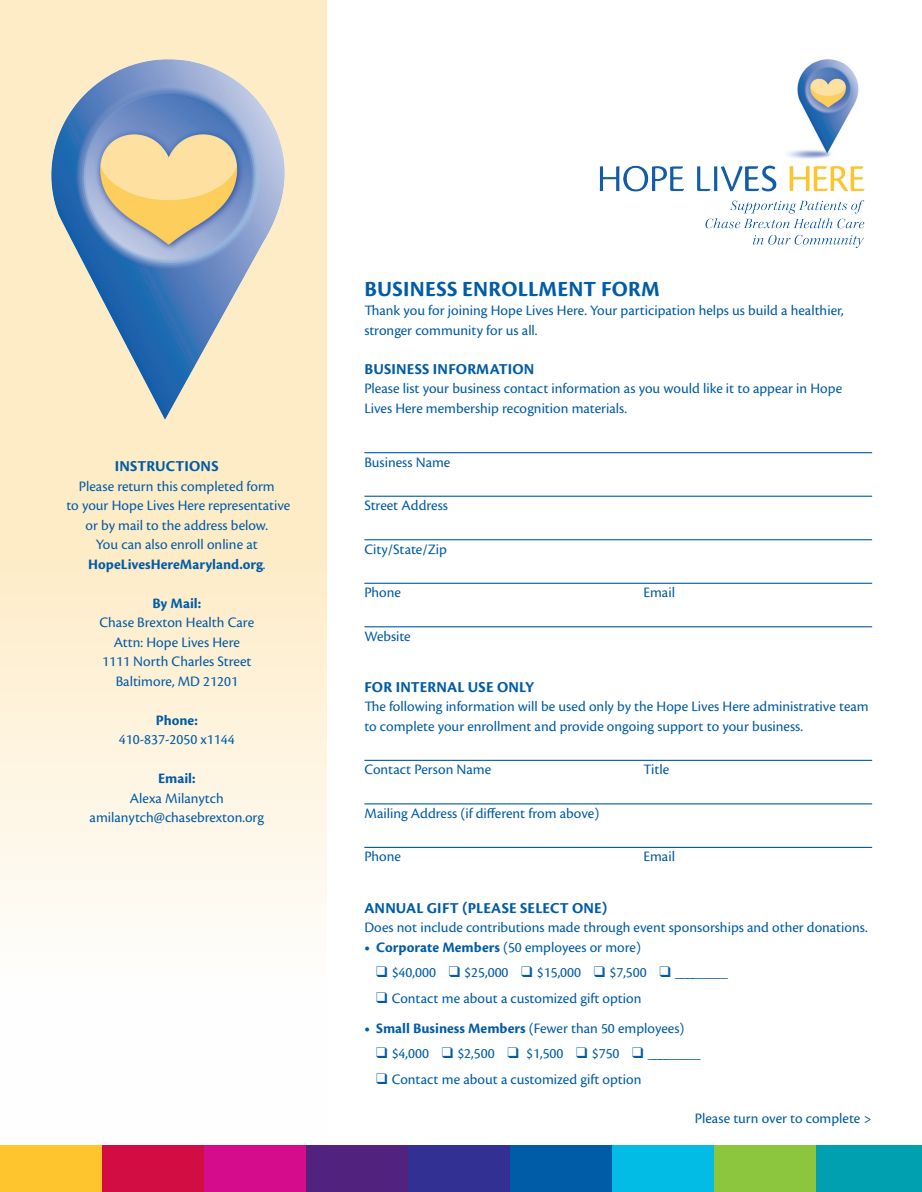
<style>
.page{position:relative;width:922px;height:1192px;background:#fff}
.page>*{position:absolute;margin:0;border:0;box-sizing:border-box;transform-origin:0 0}
.t1{font:700 22.5px "Cronos Pro";letter-spacing:.01em;color:#015ca7}
.t2{font:700 15.75px "Cronos Pro";letter-spacing:.01em;color:#015ca7}
.t3{font:15px/19.5px "Cronos Pro";color:#015ca7}
.t4{font:700 15px "Cronos Pro";color:#015ca7}
.s1{font-weight:700}
</style>
<div class="page">
<svg style="left:0;top:0;width:327px;height:920px;background:#fef0d3"></svg>
<img style="left:51px;top:58px;width:234px;height:363px">
<img style="left:599px;top:59px;width:266px;height:189px">
<hr style="left:364px;top:452px;width:508px;height:1px;background:#015ca7">
<hr style="left:364px;top:495px;width:508px;height:2px;background:#015ca7">
<hr style="left:364px;top:539px;width:508px;height:1px;background:#015ca7">
<hr style="left:364px;top:582px;width:508px;height:2px;background:#015ca7">
<hr style="left:364px;top:626px;width:508px;height:1px;background:#015ca7">
<hr style="left:364px;top:759px;width:508px;height:2px;background:#015ca7">
<hr style="left:364px;top:803px;width:508px;height:1px;background:#015ca7">
<hr style="left:364px;top:846px;width:508px;height:2px;background:#015ca7">
<div style="left:0;top:1144px;width:102px;height:47px;background:#fec52f"></div>
<div style="left:102px;top:1144px;width:102px;height:47px;background:#d20d44"></div>
<div style="left:204px;top:1144px;width:102px;height:47px;background:#d50d8c"></div>
<div style="left:306px;top:1144px;width:102px;height:47px;background:#52227f"></div>
<div style="left:408px;top:1144px;width:102px;height:47px;background:#323092"></div>
<div style="left:510px;top:1144px;width:102px;height:47px;background:#015ca7"></div>
<div style="left:612px;top:1144px;width:102px;height:47px;background:#02bce5"></div>
<div style="left:714px;top:1144px;width:102px;height:47px;background:#8bc63e"></div>
<div style="left:816px;top:1144px;width:106px;height:47px;background:#00a0b0"></div>
<p class="t2" style="left:115px;top:457px;width:105px">INSTRUCTIONS</p>
<p class="t3" style="left:66px;top:476px;width:225px;text-align:center">Please return this completed form<br>to your Hope Lives Here representative or by mail to the address below.<br>You can also enroll online at<br><span class="s1">HopeLivesHereMaryland.org</span>.</p>
<p class="t4" style="left:152px;top:594px;width:50px">By Mail:</p>
<p class="t3" style="left:99px;top:612px;width:156px;text-align:center">Chase Brexton Health Care<br>Attn: Hope Lives Here<br>1111 North Charles Street<br>Baltimore, MD 21201</p>
<p class="t4" style="left:156px;top:711px;width:43px">Phone:</p>
<p class="t3" style="left:119px;top:729px;width:117px">410-837-2050 x1144</p>
<p class="t4" style="left:158px;top:770px;width:39px">Email:</p>
<p class="t3" style="left:90px;top:788px;width:176px;text-align:center">Alexa Milanytch amilanytch@chasebrexton.org</p>
<h1 class="t1" style="left:364px;top:276px;width:297px">BUSINESS ENROLLMENT FORM</h1>
<p class="t3" style="left:364px;top:301px;width:481px">Thank you for joining Hope Lives Here. Your participation helps us build a healthier, stronger community for us all.</p>
<p class="t2" style="left:364px;top:360px;width:171px">BUSINESS INFORMATION</p>
<p class="t3" style="left:364px;top:379px;width:479px">Please list your business contact information as you would like it to appear in Hope<br>Lives Here membership recognition materials.</p>
<p class="t3" style="left:364px;top:452px;width:88px">Business Name</p>
<p class="t3" style="left:364px;top:496px;width:85px">Street Address</p>
<p class="t3" style="left:364px;top:539px;width:84px">City/State/Zip</p>
<p class="t3" style="left:364px;top:583px;width:38px">Phone</p>
<p class="t3" style="left:643px;top:583px;width:33px">Email</p>
<p class="t3" style="left:364px;top:626px;width:48px">Website</p>
<p class="t2" style="left:364px;top:678px;width:171px">FOR INTERNAL USE ONLY</p>
<p class="t3" style="left:364px;top:697px;width:506px">The following information will be used only by the Hope Lives Here administrative team to complete your enrollment and provide ongoing support to your business.</p>
<p class="t3" style="left:364px;top:760px;width:128px">Contact Person Name</p>
<p class="t3" style="left:643px;top:760px;width:27px">Title</p>
<p class="t3" style="left:364px;top:803px;width:236px">Mailing Address (if different from above)</p>
<p class="t3" style="left:364px;top:847px;width:38px">Phone</p>
<p class="t3" style="left:643px;top:847px;width:33px">Email</p>
<p class="t2" style="left:364px;top:898px;width:245px">ANNUAL GIFT (PLEASE SELECT ONE)</p>
<p class="t3" style="left:364px;top:917px;width:505px">Does not include contributions made through event sponsorships and other donations.</p>
<p class="t3" style="left:364px;top:937px;width:278px"><span class="s1">• Corporate Members</span> (50 employees or more)</p>
<p class="t3" style="left:376px;top:962px;width:353px">❑ $40,000 ❑ $25,000 ❑ $15,000 ❑ $7,500 ❑ ________</p>
<p class="t3" style="left:376px;top:988px;width:267px">❑ Contact me about a customized gift option</p>
<p class="t3" style="left:364px;top:1018px;width:322px"><span class="s1">• Small Business Members</span> (Fewer than 50 employees)</p>
<p class="t3" style="left:376px;top:1043px;width:326px">❑ $4,000 ❑ $2,500 ❑ $1,500 ❑ $750 ❑ ________</p>
<p class="t3" style="left:376px;top:1069px;width:267px">❑ Contact me about a customized gift option</p>
<p class="t3" style="left:695px;top:1108px;width:179px">Please turn over to complete &gt;</p>
</div>
